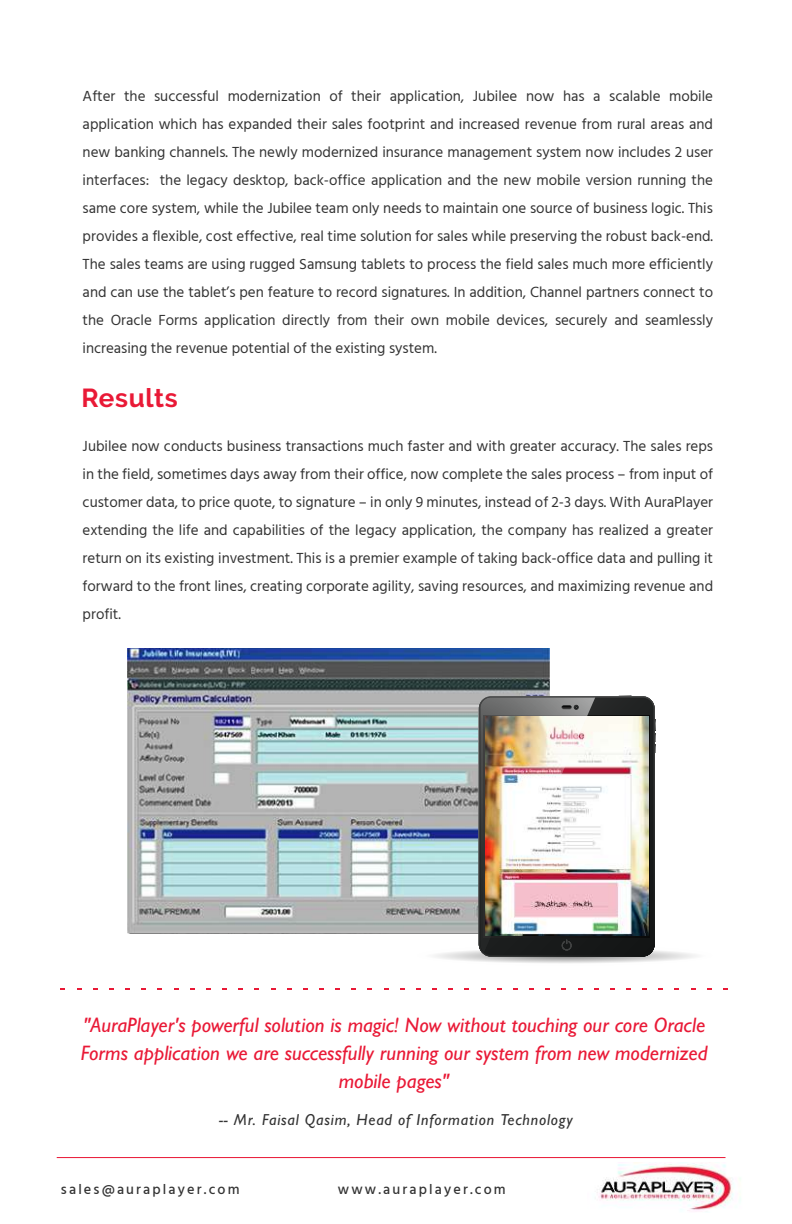
<style>
.page{position:relative;width:792px;height:1224px;background:#fff}
.page>*{position:absolute;margin:0;border:0;box-sizing:border-box;transform-origin:0 0}
.t1{font:700 26px "Raleway";letter-spacing:.025em;color:#e91936}
.t2{font:italic 500 21px/28px "Gill Sans MT Pro";color:#e91936;text-align:center}
.t3{font:italic 500 16px "Gill Sans MT Pro";letter-spacing:.05em;color:#333}
.t4{font:15px/28px "Hind";color:#333;text-align:justify}
.t5{font:500 14.2px "Hind";letter-spacing:.15em;color:#333}
</style>
<div class="page">
<img style="left:597px;top:1162px;width:144px;height:50px">
<hr style="left:57px;top:1157px;width:668px;height:1px;background:#e91936">
<img style="left:127px;top:648px;width:423px;height:285px">
<svg style="left:418px;top:945px;width:294px;height:21px"></svg>
<svg style="left:619px;top:695px;width:13px;height:1px"></svg>
<img style="left:480px;top:697px;width:173px;height:258px;border-radius:11px">
<svg style="left:562px;top:705px;width:17px;height:5px"></svg>
<p class="t4" style="left:83px;top:83px;width:632px">After the successful modernization of their application, Jubilee now has a scalable mobile application which has expanded their sales footprint and increased revenue from rural areas and new banking channels. The newly modernized insurance management system now includes 2 user interfaces: the legacy desktop, back-office application and the new mobile version running the same core system, while the Jubilee team only needs to maintain one source of business logic. This provides a flexible, cost effective, real time solution for sales while preserving the robust back-end.<br>The sales teams are using rugged Samsung tablets to process the field sales much more efficiently and can use the tablet’s pen feature to record signatures. In addition, Channel partners connect to the Oracle Forms application directly from their own mobile devices, securely and seamlessly increasing the revenue potential of the existing system.</p>
<h1 class="t1" style="left:81px;top:383px;width:98px">Results</h1>
<p class="t4" style="left:83px;top:433px;width:632px">Jubilee now conducts business transactions much faster and with greater accuracy. The sales reps in the field, sometimes days away from their office, now complete the sales process – from input of customer data, to price quote, to signature – in only 9 minutes, instead of 2-3 days. With AuraPlayer extending the life and capabilities of the legacy application, the company has realized a greater return on its existing investment. This is a premier example of taking back-office data and pulling it forward to the front lines, creating corporate agility, saving resources, and maximizing revenue and profit.</p>
<h2 class="t2" style="left:81px;top:1011px;width:629px">"AuraPlayer's powerful solution is magic! Now without touching our core Oracle<br>Forms application we are successfully running our system from new modernized mobile pages"</h2>
<p class="t3" style="left:219px;top:1110px;width:355px">-- Mr. Faisal Qasim, Head of Information Technology</p>
<p class="t5" style="left:61px;top:1179px;width:180px">sales@auraplayer.com</p>
<p class="t5" style="left:338px;top:1179px;width:169px">www.auraplayer.com</p>
</div>
